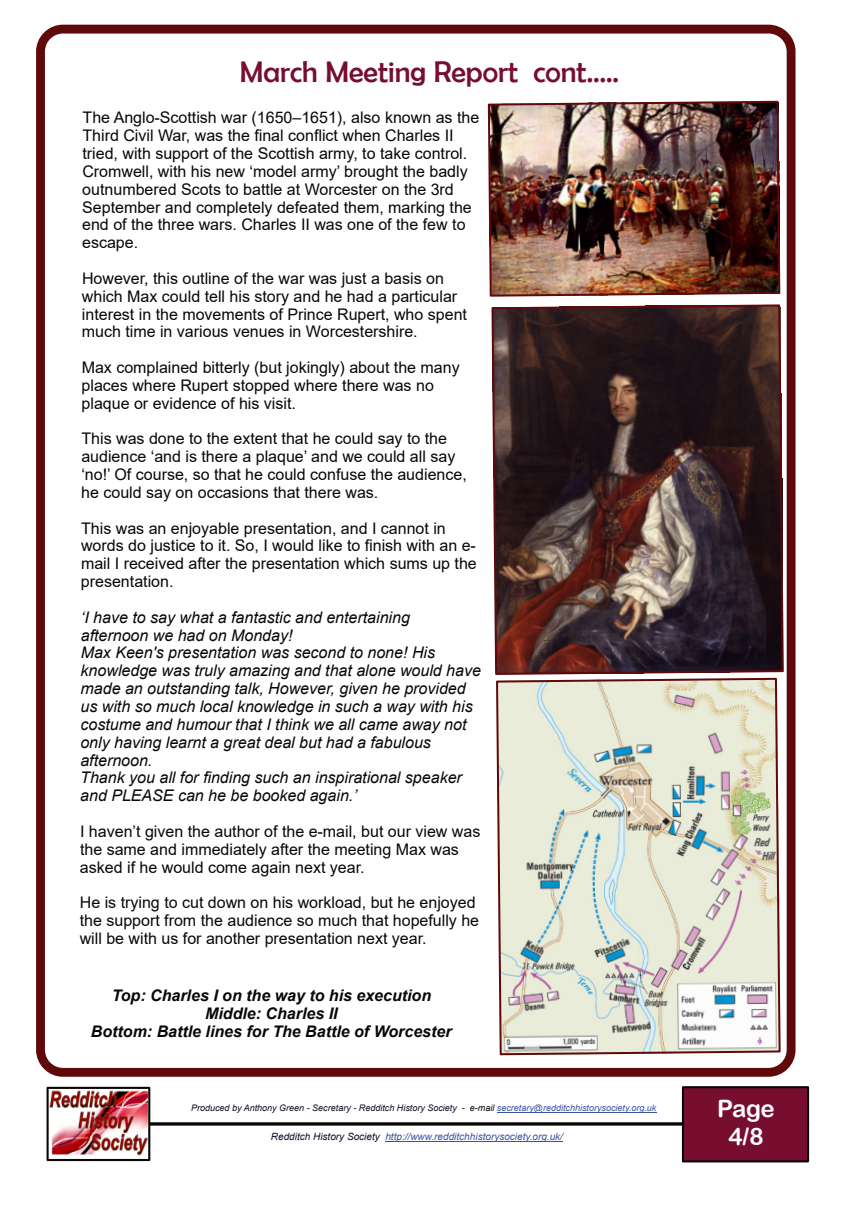
<style>
.page{position:relative;width:859px;height:1208px;background:#fff}
.page>*{position:absolute;margin:0;border:0;box-sizing:border-box;transform-origin:0 0}
.t1{font:30px "Berlin Sans FB";color:#770e2f}
.t2{font:24px "Arial Rounded MT Bold";color:#fff}
.t3{font:16px/17.8px "Arial";letter-spacing:-.005em;color:#080704}
.t4{font:italic 16px/17.8px "Arial";letter-spacing:-.005em;color:#080704}
.t5{font:italic 700 16px/17.8px "Arial";color:#080704;text-align:center}
.t6{font:italic 10px "Arial";color:#3a53a3}
.t7{font:italic 9px "Arial";color:#110c27}
.s1{color:#080704}
.s2{color:#3a53a3}
.s3{color:#110c27}
</style>
<div class="page">
<div style="left:36px;top:25px;width:759px;height:1051px;border:9px solid #60090b;border-radius:23px"></div>
<hr style="left:101px;top:1122px;width:706px;height:3px;background:#080704">
<div style="left:682px;top:1086px;width:127px;height:76px;background:#770e2f;border:2px solid #080704"></div>
<img style="left:50px;top:1090px;width:97px;height:66px">
<div style="left:47px;top:1086px;width:103px;height:75px;border:2px solid #080704"></div>
<hr style="left:385px;top:1141px;width:178px;height:1px;background:#3a53a3">
<hr style="left:497px;top:1112px;width:159px;height:1px;background:#3a53a3">
<img style="left:487px;top:100px;width:294px;height:197px">
<svg style="left:496px;top:677px;width:285px;height:379px"></svg>
<svg style="left:491px;top:304px;width:293px;height:371px"></svg>
<h1 class="t1" style="left:240px;top:56px;width:381px">March Meeting Report cont…..</h1>
<p class="t3" style="left:82px;top:110px;width:399px">The Anglo-Scottish war (1650–1651), also known as the Third Civil War, was the final conflict when Charles II tried, with support of the Scottish army, to take control.<br>Cromwell, with his new ‘model army’ brought the badly outnumbered Scots to battle at Worcester on the 3rd September and completely defeated them, marking the end of the three wars. Charles II was one of the few to escape.</p>
<p class="t3" style="left:82px;top:271px;width:387px">However, this outline of the war was just a basis on which Max could tell his story and he had a particular interest in the movements of Prince Rupert, who spent much time in various venues in Worcestershire.</p>
<p class="t3" style="left:82px;top:360px;width:380px">Max complained bitterly (but jokingly) about the many places where Rupert stopped where there was no plaque or evidence of his visit.</p>
<p class="t3" style="left:81px;top:431px;width:387px">This was done to the extent that he could say to the audience ‘and is there a plaque’ and we could all say ‘no!’ Of course, so that he could confuse the audience, he could say on occasions that there was.</p>
<p class="t3" style="left:81px;top:520px;width:397px">This was an enjoyable presentation, and I cannot in words do justice to it. So, I would like to finish with an e&shy;mail I received after the presentation which sums up the presentation.</p>
<p class="t4" style="left:80px;top:610px;width:402px">‘I have to say what a fantastic and entertaining afternoon we had on Monday!<br>Max Keen's presentation was second to none! His knowledge was truly amazing and that alone would have made an outstanding talk, However, given he provided us with so much local knowledge in such a way with his costume and humour that I think we all came away not only having learnt a great deal but had a fabulous afternoon.<br>Thank you all for finding such an inspirational speaker and PLEASE can he be booked again.’</p>
<p class="t3" style="left:80px;top:824px;width:402px">I haven’t given the author of the e-mail, but our view was the same and immediately after the meeting Max was asked if he would come again next year.</p>
<p class="t3" style="left:80px;top:895px;width:401px">He is trying to cut down on his workload, but he enjoyed the support from the audience so much that hopefully he will be with us for another presentation next year.</p>
<p class="t5" style="left:91px;top:988px;width:362px">Top: Charles I on the way to his execution<br>Middle: Charles II<br>Bottom: Battle lines for The Battle of Worcester</p>
<p class="t7" style="left:191px;top:1104px;width:467px">Produced by Anthony Green - Secretary - Redditch History Society - <span class="s1">e-mail</span> <span class="s2">secretary@redditchhistorysociety.org.uk</span></p>
<h2 class="t2" style="left:717px;top:1100px;width:59px">Page</h2>
<p class="t6" style="left:271px;top:1133px;width:294px"><span class="s3">Redditch History Society</span> http://www.redditchhistorysociety.org.uk/</p>
<h2 class="t2" style="left:728px;top:1128px;width:37px">4/8</h2>
</div>
